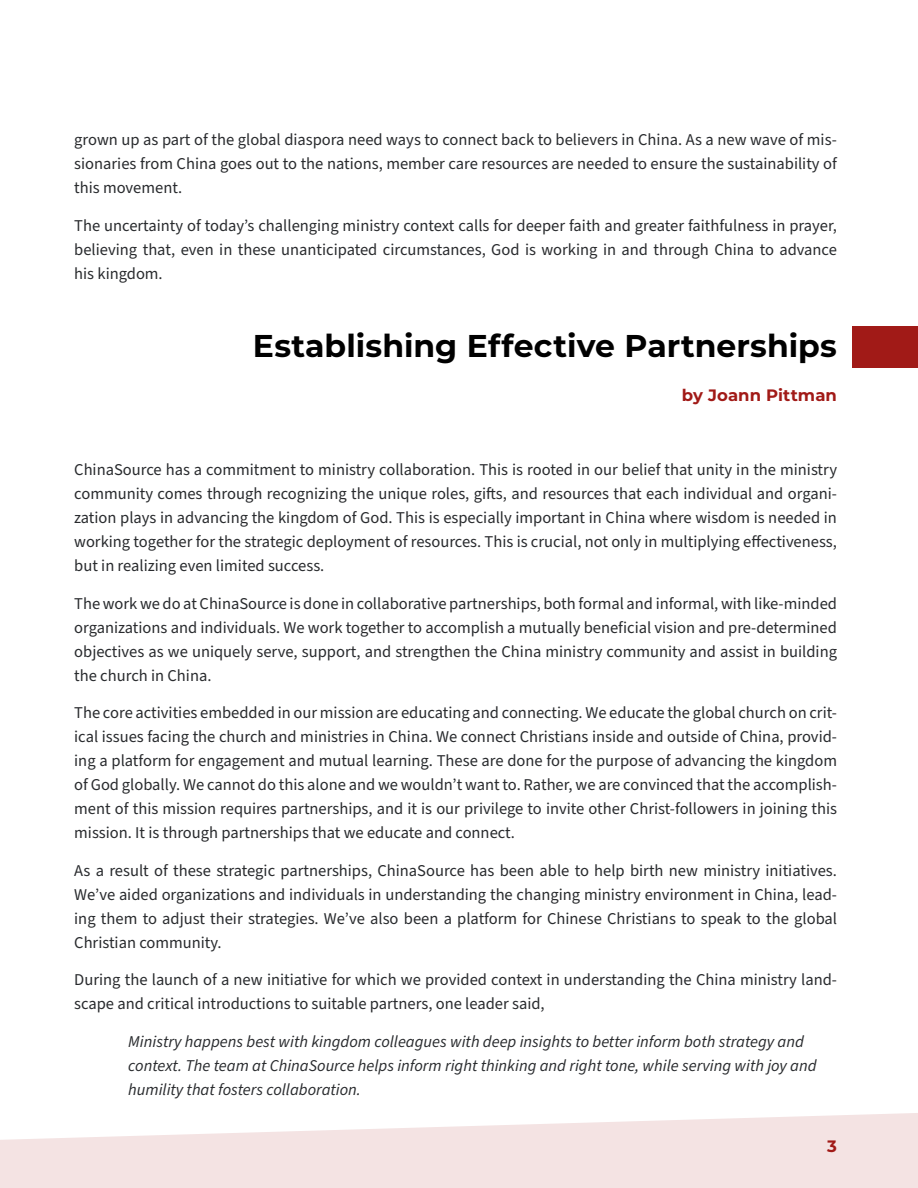
<style>
.page{position:relative;width:918px;height:1188px;background:#fff}
.page>*{position:absolute;margin:0;border:0;box-sizing:border-box;transform-origin:0 0}
.t1{font:700 31.5px "Montserrat";letter-spacing:.005em;color:#000}
.t2{font:16.5px/24px "Source Sans Pro";color:#292b2e;text-align:justify}
.t3{font:italic 16.5px/24px "Source Sans Pro";color:#292b2e}
.t4{font:700 16.5px "Montserrat";letter-spacing:.005em;color:#a11a17}
</style>
<div class="page">
<svg style="left:0;top:1113px;width:918px;height:75px;fill:#f4e3e3"></svg>
<div style="left:853px;top:326px;width:65px;height:41px;background:#a11a17"></div>
<p class="t2" style="left:74px;top:128px;width:764px">grown up as part of the global diaspora need ways to connect back to believers in China. As a new wave of mis&shy;sionaries from China goes out to the nations, member care resources are needed to ensure the sustainability of this movement.</p>
<p class="t2" style="left:74px;top:214px;width:764px">The uncertainty of today’s challenging ministry context calls for deeper faith and greater faithfulness in prayer, believing that, even in these unanticipated circumstances, God is working in and through China to advance his kingdom.</p>
<h1 class="t1" style="left:253px;top:323px;width:586px">Establishing Effective Partnerships</h1>
<p class="t4" style="left:682px;top:384px;width:157px">by Joann Pittman</p>
<p class="t2" style="left:74px;top:458px;width:764px">ChinaSource has a commitment to ministry collaboration. This is rooted in our belief that unity in the ministry community comes through recognizing the unique roles, gifts, and resources that each individual and organi&shy;zation plays in advancing the kingdom of God. This is especially important in China where wisdom is needed in working together for the strategic deployment of resources. This is crucial, not only in multiplying effectiveness, but in realizing even limited success.</p>
<p class="t2" style="left:74px;top:592px;width:764px">The work we do at ChinaSource is done in collaborative partnerships, both formal and informal, with like-minded organizations and individuals. We work together to accomplish a mutually beneficial vision and pre-determined objectives as we uniquely serve, support, and strengthen the China ministry community and assist in building the church in China.</p>
<p class="t2" style="left:74px;top:701px;width:764px">The core activities embedded in our mission are educating and connecting. We educate the global church on crit&shy;ical issues facing the church and ministries in China. We connect Christians inside and outside of China, provid&shy;ing a platform for engagement and mutual learning. These are done for the purpose of advancing the kingdom of God globally. We cannot do this alone and we wouldn’t want to. Rather, we are convinced that the accomplish&shy;ment of this mission requires partnerships, and it is our privilege to invite other Christ-followers in joining this mission. It is through partnerships that we educate and connect.</p>
<p class="t2" style="left:74px;top:859px;width:764px">As a result of these strategic partnerships, ChinaSource has been able to help birth new ministry initiatives.<br>We’ve aided organizations and individuals in understanding the changing ministry environment in China, lead&shy;ing them to adjust their strategies. We’ve also been a platform for Chinese Christians to speak to the global Christian community.</p>
<p class="t2" style="left:74px;top:968px;width:764px">During the launch of a new initiative for which we provided context in understanding the China ministry land&shy;scape and critical introductions to suitable partners, one leader said,</p>
<p class="t3" style="left:128px;top:1030px;width:690px">Ministry happens best with kingdom colleagues with deep insights to better inform both strategy and context. The team at ChinaSource helps inform right thinking and right tone, while serving with joy and humility that fosters collaboration.</p>
<p class="t4" style="left:827px;top:1134px;width:11px">3</p>
</div>
